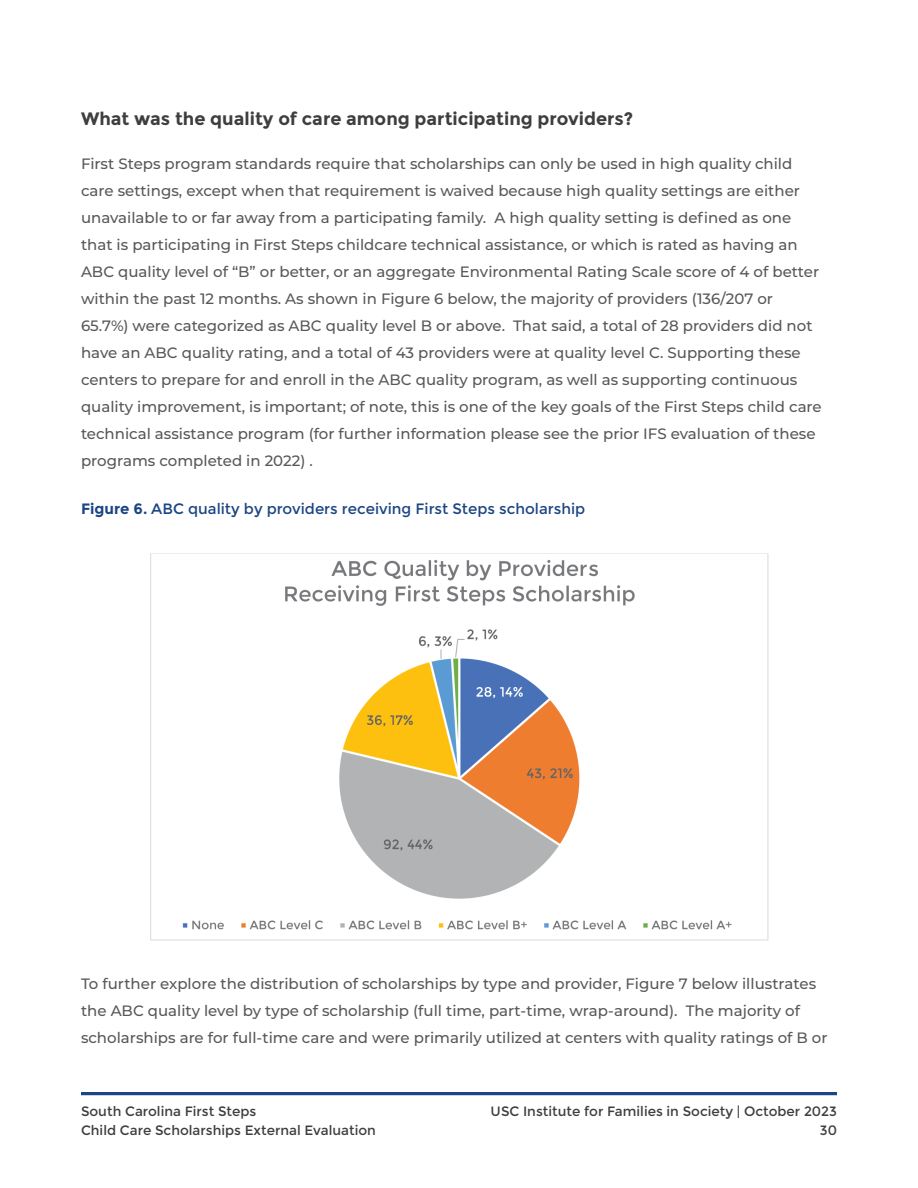
<style>
.page{position:relative;width:918px;height:1188px;background:#fff}
.page>*{position:absolute;margin:0;border:0;box-sizing:border-box;transform-origin:0 0}
.Heading_3{font:700 18px "Montserrat";color:#3e3e3f}
.t1{font:500 15px/27px "Montserrat";color:#57585a}
.Table_Title{font:15px "Montserrat";color:#1c4584}
.t2{font:13.5px/18.9px "Montserrat";color:#3e3e3f}
.s1{font-weight:700}
</style>
<div class="page">
<hr style="left:81px;top:1092px;width:756px;height:3px;background:#1c4584">
<img style="left:150px;top:553px;width:619px;height:388px">
<p class="Heading_3" style="left:81px;top:108px;width:554px">What was the quality of care among participating providers?</p>
<p class="t1" style="left:81px;top:149px;width:742px">First Steps program standards require that scholarships can only be used in high quality child care settings, except when that requirement is waived because high quality settings are either unavailable to or far away from a participating family. A high quality setting is defined as one that is participating in First Steps childcare technical assistance, or which is rated as having an ABC quality level of “B” or better, or an aggregate Environmental Rating Scale score of 4 of better within the past 12 months. As shown in Figure 6 below, the majority of providers (136/207 or 65.7%) were categorized as ABC quality level B or above. That said, a total of 28 providers did not have an ABC quality rating, and a total of 43 providers were at quality level C. Supporting these centers to prepare for and enroll in the ABC quality program, as well as supporting continuous quality improvement, is important; of note, this is one of the key goals of the First Steps child care technical assistance program (for further information please see the prior IFS evaluation of these programs completed in 2022) .</p>
<p class="Table_Title" style="left:81px;top:500px;width:506px"><span class="s1">Figure 6.</span> ABC quality by providers receiving First Steps scholarship</p>
<p class="t1" style="left:81px;top:970px;width:748px">To further explore the distribution of scholarships by type and provider, Figure 7 below illustrates the ABC quality level by type of scholarship (full time, part-time, wrap-around). The majority of scholarships are for full-time care and were primarily utilized at centers with quality ratings of B or</p>
<p class="t2" style="left:81px;top:1102px;width:296px">South Carolina First Steps<br>Child Care Scholarships External Evaluation</p>
<p class="t2" style="left:491px;top:1102px;width:348px;text-align:right">USC Institute for Families in Society | October 2023<br>30</p>
</div>
